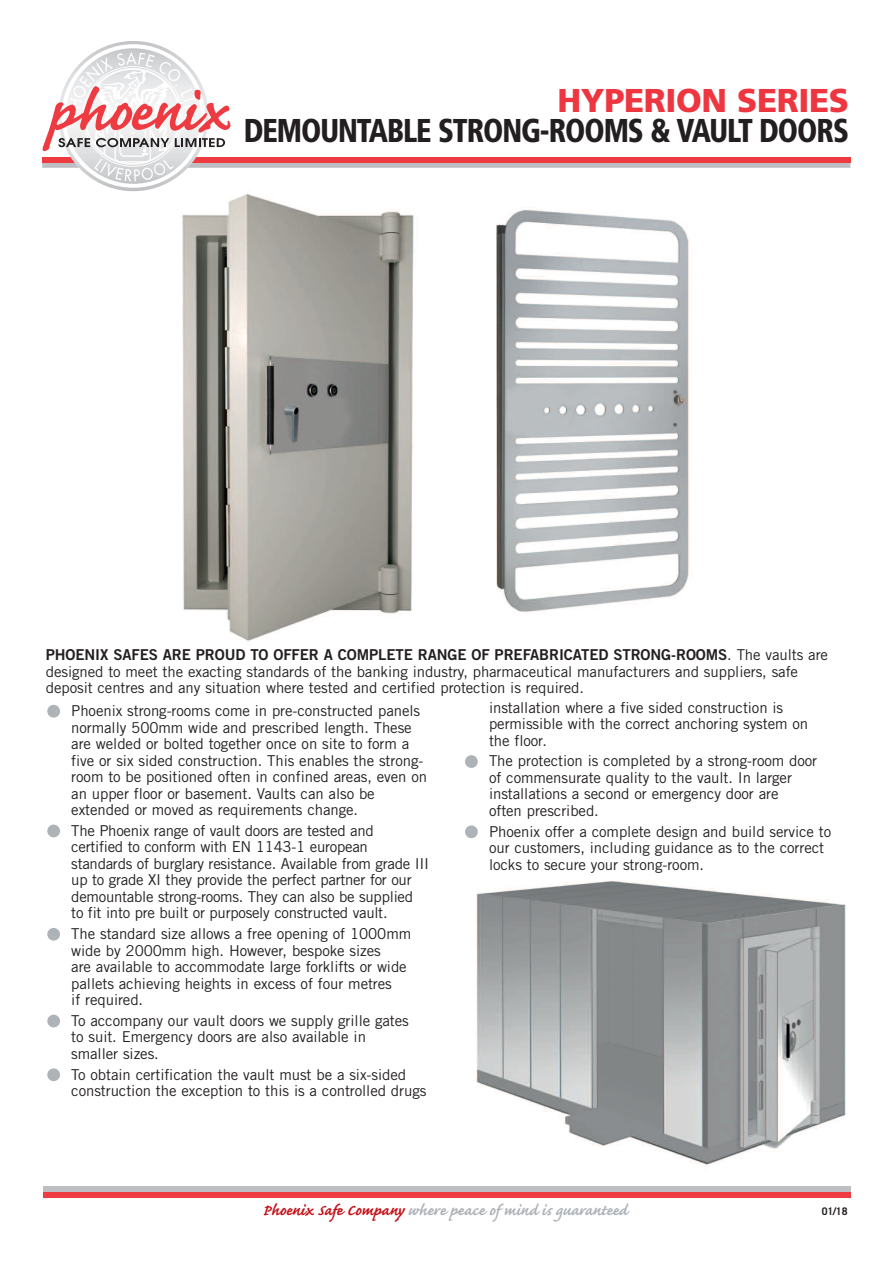
<style>
.page{position:relative;width:893px;height:1263px;background:#fff}
.page>*{position:absolute;margin:0;border:0;box-sizing:border-box;transform-origin:0 0}
.t1{font:900 condensed 33px "Frutiger";letter-spacing:-.035em;color:#231f20;scale:.9 1}
.t2{font:900 33px "Frutiger";letter-spacing:-.01em;color:#ee3640}
.t3{font:700 19.5px "Caflisch Script";color:#aeb3b8}
.t4{font:15px/16.5px "Trade Gothic";letter-spacing:-.005em;color:#231f20}
.t5{font:15px "Trade Gothic Bold Two";letter-spacing:-.005em;color:#231f20}
.t6{font:700 10.5px "Trade Gothic";color:#231f20}
.s1{font-family:"Trade Gothic"}
.s2{color:#c4121a}
</style>
<div class="page">
<img style="left:182px;top:194px;width:233px;height:448px">
<img style="left:496px;top:207px;width:193px;height:405px">
<img style="left:476px;top:881px;width:370px;height:285px">
<div style="left:47px;top:705px;width:13px;height:13px;background:#aeb3b8;border-radius:50%"></div>
<div style="left:47px;top:825px;width:13px;height:12px;background:#aeb3b8;border-radius:50%"></div>
<div style="left:47px;top:928px;width:13px;height:13px;background:#aeb3b8;border-radius:50%"></div>
<div style="left:47px;top:1015px;width:13px;height:12px;background:#aeb3b8;border-radius:50%"></div>
<div style="left:47px;top:1068px;width:13px;height:13px;background:#aeb3b8;border-radius:50%"></div>
<div style="left:465px;top:755px;width:13px;height:13px;background:#aeb3b8;border-radius:50%"></div>
<div style="left:465px;top:825px;width:13px;height:13px;background:#aeb3b8;border-radius:50%"></div>
<div style="left:43px;top:1187px;width:807px;height:5px;background:#bebfc2"></div>
<div style="left:43px;top:1192px;width:807px;height:5px;background:#ee3a41"></div>
<svg style="left:42px;top:41px;width:808px;height:150px"></svg>
<h1 class="t2" style="left:557px;top:87px;width:293px">HYPERION SERIES</h1>
<h1 class="t1" style="left:244px;top:117px;width:674px">DEMOUNTABLE STRONG-ROOMS &amp; VAULT DOORS</h1>
<p class="t5" style="left:46px;top:649px;width:784px">PHOENIX SAFES ARE PROUD TO OFFER A COMPLETE RANGE OF PREFABRICATED STRONG-ROOMS<span class="s1">. The vaults are</span></p>
<p class="t4" style="left:46px;top:664px;width:754px">designed to meet the exacting standards of the banking industry, pharmaceutical manufacturers and suppliers, safe deposit centres and any situation where tested and certified protection is required.</p>
<p class="t4" style="left:71px;top:704px;width:357px">Phoenix strong-rooms come in pre-constructed panels normally 500mm wide and prescribed length. These are welded or bolted together once on site to form a five or six sided construction. This enables the strong&shy;room to be positioned often in confined areas, even on an upper floor or basement. Vaults can also be extended or moved as requirements change.</p>
<p class="t4" style="left:71px;top:824px;width:359px">The Phoenix range of vault doors are tested and certified to conform with EN 1143-1 european standards of burglary resistance. Available from grade III up to grade XI they provide the perfect partner for our demountable strong-rooms. They can also be supplied<br>to fit into pre built or purposely constructed vault.</p>
<p class="t4" style="left:71px;top:927px;width:341px">The standard size allows a free opening of 1000mm wide by 2000mm high. However, bespoke sizes<br>are available to accommodate large forklifts or wide pallets achieving heights in excess of four metres<br>if required.</p>
<p class="t4" style="left:71px;top:1014px;width:339px">To accompany our vault doors we supply grille gates to suit. Emergency doors are also available in smaller sizes.</p>
<p class="t4" style="left:71px;top:1067px;width:357px">To obtain certification the vault must be a six-sided construction the exception to this is a controlled drugs</p>
<p class="t4" style="left:489px;top:700px;width:321px">installation where a five sided construction is permissible with the correct anchoring system on the floor.</p>
<p class="t4" style="left:489px;top:754px;width:330px">The protection is completed by a strong-room door of commensurate quality to the vault. In larger installations a second or emergency door are<br>often prescribed.</p>
<p class="t4" style="left:489px;top:824px;width:344px">Phoenix offer a complete design and build service to our customers, including guidance as to the correct locks to secure your strong-room.</p>
<h2 class="t3" style="left:263px;top:1197px;width:366px"><span class="s2">Phoenix Safe Company</span> where peace of mind is guaranteed</h2>
<p class="t6" style="left:822px;top:1208px;width:27px">01/18</p>
</div>
